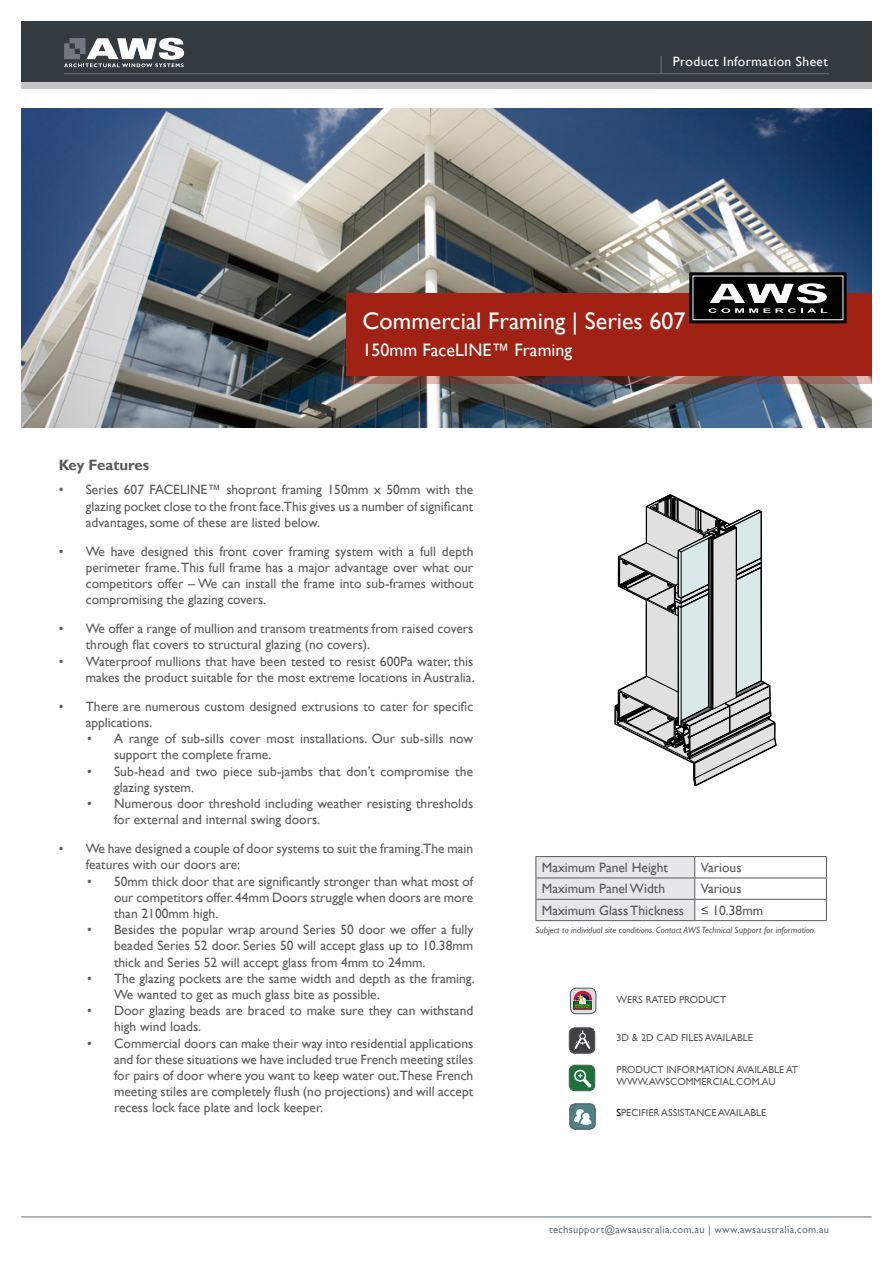
<style>
.page{position:relative;width:893px;height:1263px;background:#fff}
.page>*{position:absolute;margin:0;border:0;box-sizing:border-box;transform-origin:0 0}
.t1{font:24px "Gill Sans";color:#fff}
.t2{font:18px "Gill Sans";color:#fff}
.t3{font:700 15px "Gill Sans";color:#58595b}
.t4{font:13.5px/16.2px "Gill Sans";color:#5c5b5b}
.t5{font:13.5px/21.3px "Gill Sans";color:#58595b}
.t6{font:13.5px "Gill Sans";letter-spacing:.03em;color:#fff}
.t7{font:10.5px "Gill Sans";letter-spacing:.03em;color:#6a737b}
.t8{font:10.2px/12.1px "Gill Sans";color:#58595b}
.t9{font:italic 9px "Gill Sans";color:#58595b}
.s1{color:#000}
</style>
<div class="page">
<div style="left:21px;top:81px;width:851px;height:8px;background:#c2c4c6"></div>
<div style="left:21px;top:21px;width:851px;height:60px;background:#333b40"></div>
<svg style="left:64px;top:38px;width:120px;height:29px"></svg>
<hr style="left:64px;top:73px;width:765px;height:1px;background:#6a737b">
<svg style="left:661px;top:56px;width:1px;height:17px"></svg>
<hr style="left:21px;top:1216px;width:851px;height:1px;background:#6a737b">
<img style="left:21px;top:109px;width:851px;height:319px">
<hr style="left:695px;top:856px;width:132px;height:1px;background:#58595b">
<hr style="left:695px;top:878px;width:132px;height:1px;background:#58595b">
<hr style="left:695px;top:899px;width:132px;height:1px;background:#58595b">
<svg style="left:535px;top:856px;width:160px;height:64px;background:#dedfe0"></svg>
<svg style="left:826px;top:857px;width:1px;height:63px"></svg>
<hr style="left:535px;top:920px;width:160px;height:1px;background:#58595b">
<hr style="left:695px;top:920px;width:132px;height:1px;background:#58595b">
<svg style="left:615px;top:496px;width:161px;height:289px"></svg>
<svg style="left:568px;top:987px;width:29px;height:143px"></svg>
<div style="left:347px;top:293px;width:525px;height:82px;background:#9f2214"></div>
<svg style="left:347px;top:375px;width:525px;height:8px;background:#81544f"></svg>
<svg style="left:690px;top:273px;width:156px;height:50px;background:#171717"></svg>
<svg style="left:708px;top:283px;width:119px;height:30px;background:#676767"></svg>
<p class="t6" style="left:673px;top:53px;width:156px">Product Information Sheet</p>
<h1 class="t1" style="left:363px;top:307px;width:324px">Commercial Framing | Series 607</h1>
<h2 class="t2" style="left:363px;top:339px;width:211px">150mm FaceLINE™ Framing</h2>
<p class="t3" style="left:59px;top:455px;width:92px">Key Features</p>
<p class="t4" style="left:86px;top:482px;width:389px;text-align:justify;text-indent:-27px">• Series 607 FACELINE™ shopront framing 150mm x 50mm with the glazing pocket close to the front face.This gives us a number of significant advantages, some of these are listed below.</p>
<p class="t4" style="left:86px;top:543px;width:389px;text-align:justify;text-indent:-27px">• We have designed this front cover framing system with a full depth perimeter frame. This full frame has a major advantage over what our competitors offer – We can install the frame into sub-frames without compromising the glazing covers.</p>
<p class="t4" style="left:86px;top:621px;width:389px;text-indent:-27px">• We offer a range of mullion and transom treatments from raised covers through flat covers to structural glazing (no covers).</p>
<p class="t4" style="left:59px;top:653px;width:417px;text-align:right">• Waterproof mullions that have been tested to resist 600Pa water, this makes the product suitable for the most extreme locations in Australia.</p>
<p class="t4" style="left:86px;top:698px;width:389px;text-indent:-27px">• There are numerous custom designed extrusions to cater for specific applications.</p>
<p class="t4" style="left:114px;top:731px;width:361px;text-indent:-27px">• A range of sub-sills cover most installations. Our sub-sills now support the complete frame.</p>
<p class="t4" style="left:114px;top:763px;width:361px;text-indent:-27px">• Sub-head and two piece sub-jambs that don’t compromise the glazing system.</p>
<p class="t4" style="left:114px;top:796px;width:361px;text-indent:-27px">• Numerous door threshold including weather resisting thresholds for external and internal swing doors.</p>
<p class="t4" style="left:86px;top:841px;width:389px;text-indent:-27px">• We have designed a couple of door systems to suit the framing.The main features with our doors are:</p>
<p class="t4" style="left:114px;top:873px;width:361px;text-align:justify;text-indent:-27px">• 50mm thick door that are significantly stronger than what most of our competitors offer. 44mm Doors struggle when doors are more than 2100mm high.</p>
<p class="t4" style="left:114px;top:922px;width:361px;text-align:justify;text-indent:-27px">• Besides the popular wrap around Series 50 door we offer a fully beaded Series 52 door. Series 50 will accept glass up to 10.38mm thick and Series 52 will accept glass from 4mm to 24mm.</p>
<p class="t4" style="left:114px;top:970px;width:362px;text-indent:-27px">• The glazing pockets are the same width and depth as the framing.<br>We wanted to get as much glass bite as possible.</p>
<p class="t4" style="left:114px;top:1003px;width:361px;text-indent:-27px">• Door glazing beads are braced to make sure they can withstand high wind loads.</p>
<p class="t4" style="left:114px;top:1035px;width:361px;text-align:justify;text-indent:-27px">• Commercial doors can make their way into residential applications and for these situations we have included true French meeting stiles for pairs of door where you want to keep water out.These French meeting stiles are completely flush (no projections) and will accept recess lock face plate and lock keeper.</p>
<p class="t5" style="left:542px;top:857px;width:128px">Maximum Panel Height</p>
<p class="t5" style="left:701px;top:857px;width:42px">Various</p>
<p class="t5" style="left:542px;top:878px;width:125px">Maximum Panel Width</p>
<p class="t5" style="left:542px;top:878px;width:223px;text-indent:159px">Various<br>Maximum Glass Thickness ≤ 10.38mm</p>
<p class="t9" style="left:535px;top:925px;width:282px">Subject to individual site conditions. Contact AWS Technical Support for information.</p>
<p class="t8" style="left:616px;top:994px;width:111px">WERS RATED PRODUCT</p>
<p class="t8" style="left:616px;top:1031px;width:138px">3D &amp; 2D CAD FILES AVAILABLE</p>
<p class="t8" style="left:616px;top:1063px;width:183px">PRODUCT INFORMATION AVAILABLE AT<br>WWW.AWSCOMMERCIAL.COM.AU</p>
<p class="t8" style="left:616px;top:1107px;width:151px"><span class="s1">S</span>PECIFIER ASSISTANCE AVAILABLE</p>
<p class="t7" style="left:549px;top:1224px;width:282px">techsupport@awsaustralia.com.au | www.awsaustralia.com.au</p>
</div>
